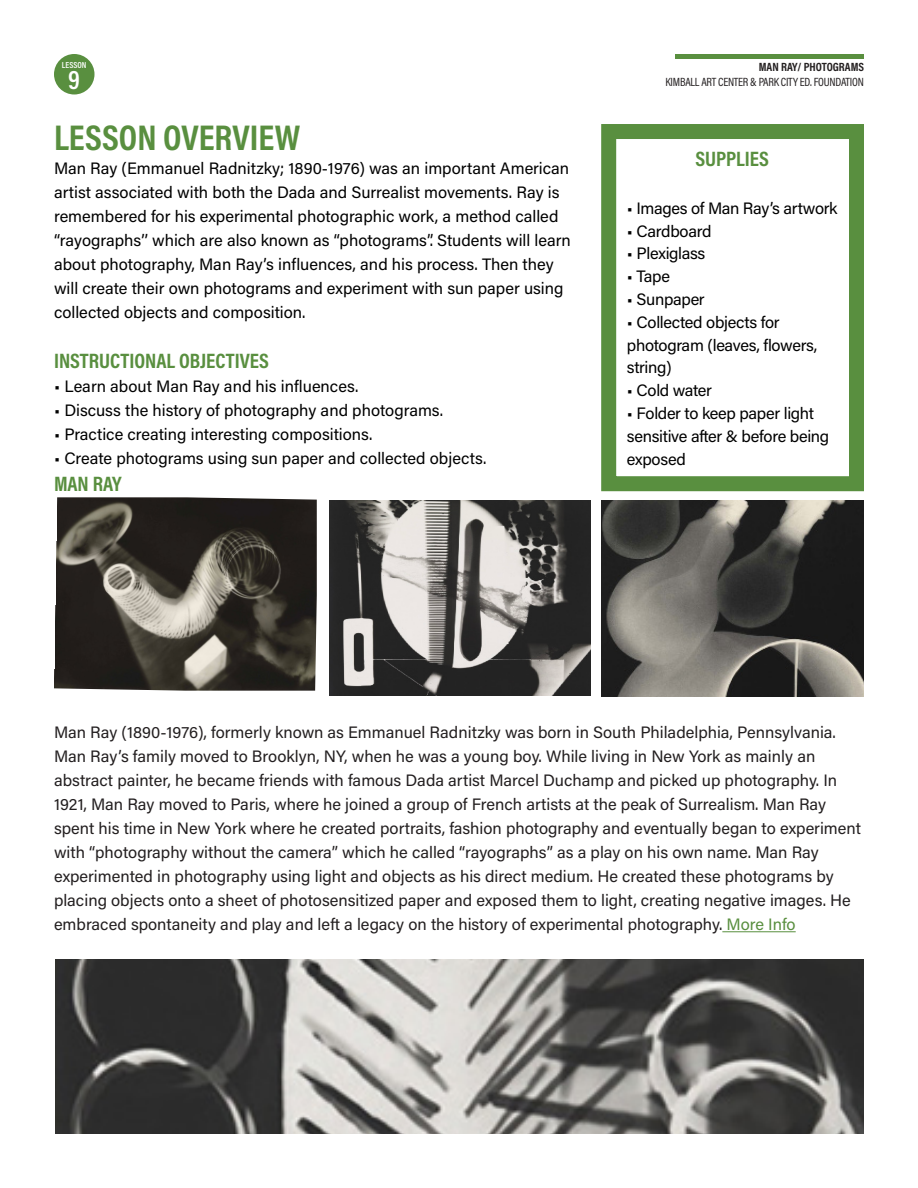
<style>
.page{position:relative;width:918px;height:1188px;background:#fff}
.page>*{position:absolute;margin:0;border:0;box-sizing:border-box;transform-origin:0 0}
.t1{font:700 36px "Acumin Pro Cond";color:#598f3f}
.t2{font:600 26.4px "Acumin Pro Cond";color:#fff}
.t3{font:700 21px "Acumin Pro Cond";color:#598f3f}
.t4{font:16.5px/24px "Acumin Pro";color:#231f20}
.t5{font:16.5px/24px "Acumin Pro";color:#000}
.t6{font:16.5px/22.8px "Acumin Pro";letter-spacing:-.02em;color:#000}
.t7{font:12px "Acumin Pro Cond";letter-spacing:-.02em;color:#231f20}
.t8{font:700 12px "Acumin Pro Cond";letter-spacing:-.005em;color:#231f20}
.t9{font:600 8.85px "Acumin Pro Cond";color:#fff}
.s1{color:#598f3f}
</style>
<div class="page">
<div style="left:54px;top:54px;width:40px;height:40px;background:#598f3f;border-radius:50%"></div>
<hr style="left:675px;top:54px;width:189px;height:4px;background:#598f3f">
<div style="left:601px;top:124px;width:263px;height:367px;background:#fff;border:15px solid #598f3f"></div>
<hr style="left:722px;top:931px;width:74px;height:1px;background:#598f3f">
<img style="left:56px;top:960px;width:808px;height:174px">
<img style="left:54px;top:497px;width:263px;height:194px">
<img style="left:329px;top:501px;width:261px;height:194px">
<img style="left:601px;top:501px;width:263px;height:195px">
<p class="t9" style="left:62px;top:59px;width:26px">LESSON</p>
<p class="t2" style="left:68px;top:62px;width:13px">9</p>
<p class="t1" style="left:54px;top:114px;width:248px">LESSON OVERVIEW</p>
<p class="t5" style="left:54px;top:156px;width:518px">Man Ray (Emmanuel Radnitzky; 1890-1976) was an important American artist associated with both the Dada and Surrealist movements. Ray is remembered for his experimental photographic work, a method called “rayographs’’ which are also known as “photograms”. Students will learn about photography, Man Ray’s influences, and his process. Then they will create their own photograms and experiment with sun paper using collected objects and composition.</p>
<p class="t3" style="left:54px;top:347px;width:217px">INSTRUCTIONAL OBJECTIVES</p>
<p class="t5" style="left:54px;top:373px;width:306px">• Learn about Man Ray and his influences.</p>
<p class="t5" style="left:54px;top:397px;width:391px">• Discuss the history of photography and photograms.</p>
<p class="t5" style="left:54px;top:421px;width:320px">• Practice creating interesting compositions.</p>
<p class="t5" style="left:54px;top:445px;width:434px">• Create photograms using sun paper and collected objects.</p>
<p class="t3" style="left:54px;top:469px;width:69px">MAN RAY</p>
<p class="t8" style="left:759px;top:59px;width:107px">MAN RAY/ PHOTOGRAMS</p>
<p class="t7" style="left:665px;top:74px;width:200px">KIMBALL ART CENTER &amp; PARK CITY ED. FOUNDATION</p>
<p class="t3" style="left:695px;top:145px;width:75px">SUPPLIES</p>
<p class="t6" style="left:627px;top:196px;width:212px">• Images of Man Ray’s artwork</p>
<p class="t6" style="left:627px;top:219px;width:86px">• Cardboard</p>
<p class="t6" style="left:627px;top:242px;width:80px">• Plexiglass</p>
<p class="t5" style="left:627px;top:264px;width:45px">• Tape</p>
<p class="t6" style="left:627px;top:287px;width:79px">• Sunpaper</p>
<p class="t6" style="left:627px;top:310px;width:192px">• Collected objects for photogram (leaves, flowers, string)</p>
<p class="t6" style="left:627px;top:378px;width:87px">• Cold water</p>
<p class="t6" style="left:627px;top:401px;width:204px">• Folder to keep paper light sensitive after &amp; before being exposed</p>
<p class="t4" style="left:54px;top:720px;width:809px">Man Ray (1890-1976), formerly known as Emmanuel Radnitzky was born in South Philadelphia, Pennsylvania.<br>Man Ray’s family moved to Brooklyn, NY, when he was a young boy. While living in New York as mainly an abstract painter, he became friends with famous Dada artist Marcel Duchamp and picked up photography. In 1921, Man Ray moved to Paris, where he joined a group of French artists at the peak of Surrealism. Man Ray spent his time in New York where he created portraits, fashion photography and eventually began to experiment with “photography without the camera” which he called “rayographs” as a play on his own name. Man Ray experimented in photography using light and objects as his direct medium. He created these photograms by placing objects onto a sheet of photosensitized paper and exposed them to light, creating negative images. He embraced spontaneity and play and left a legacy on the history of experimental photography. <span class="s1">More Info</span></p>
</div>
